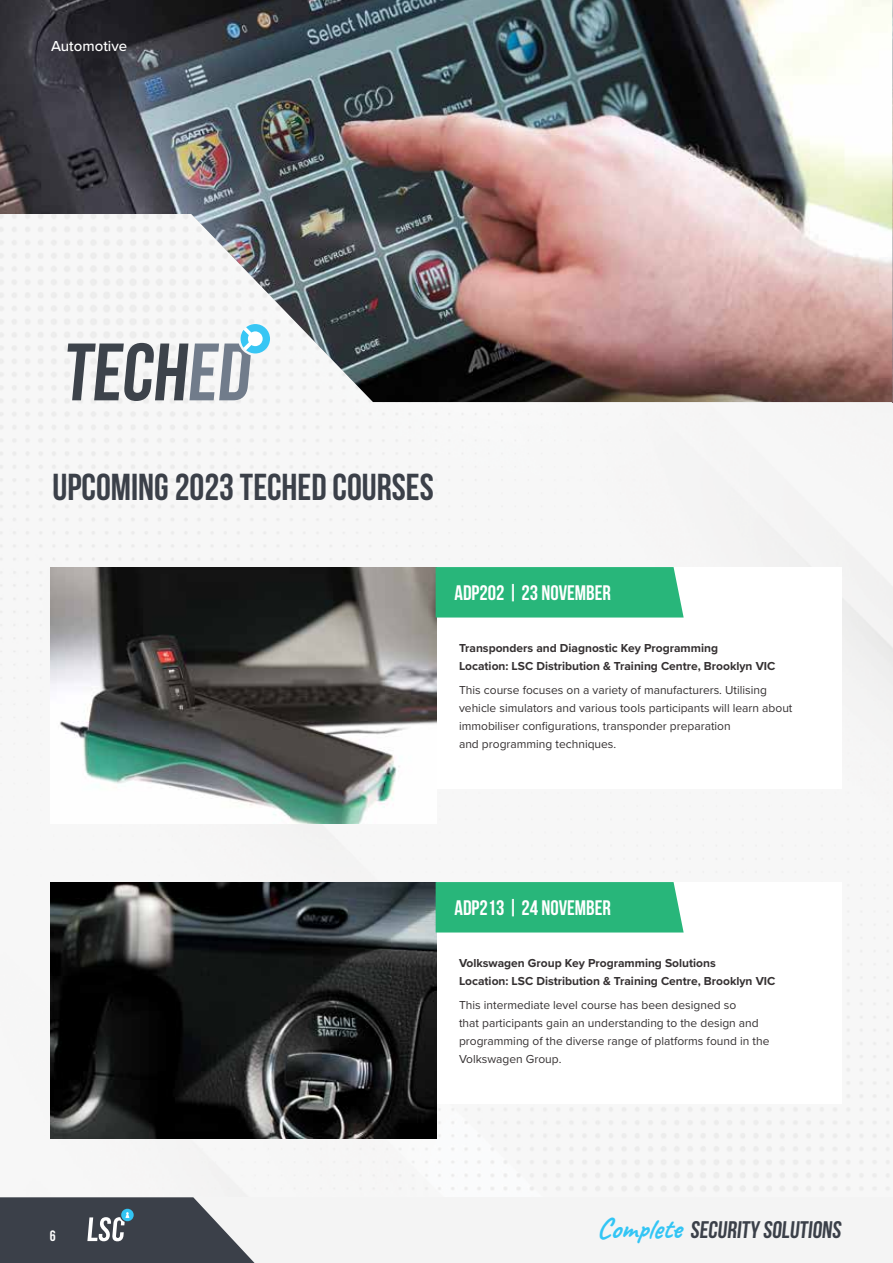
<style>
.page{position:relative;width:893px;height:1263px;background:#fff}
.page>*{position:absolute;margin:0;border:0;box-sizing:border-box;transform-origin:0 0}
.t1{font:700 37.5px "Bebas Neue";color:#3b4049}
.t2{font:700 24px "Bebas Neue";color:#3b4049}
.t3{font:700 21px "Bebas Neue";color:#fff}
.t4{font:500 15px "Proxima Nova";color:#fff}
.t5{font:700 15px "Bebas Neue";color:#fff}
.t6{font:12px/18px "Proxima Nova";color:#353132}
.t7{font:700 12px/18px "Proxima Nova";color:#353132}
.s1{font-family:"Caveat";font-size:28.5px;color:#32c5f4}
</style>
<div class="page">
<img style="left:0;top:403px;width:893px;height:794px">
<hr style="left:892px;top:0;width:1px;height:402px;background:#000">
<img style="left:0;top:0;width:892px;height:403px">
<div style="left:63px;top:1197px;width:830px;height:66px;background:#f4f4f4"></div>
<svg style="left:0;top:1197px;width:255px;height:66px;background:#565c63"></svg>
<svg style="left:67px;top:324px;width:203px;height:77px"></svg>
<div style="left:50px;top:567px;width:792px;height:221px;background:#fff"></div>
<div style="left:50px;top:882px;width:792px;height:221px;background:#fff"></div>
<img style="left:50px;top:567px;width:386px;height:257px">
<img style="left:50px;top:882px;width:386px;height:257px">
<div style="left:436px;top:567px;width:248px;height:50px;background:#28b67a"></div>
<div style="left:436px;top:882px;width:248px;height:50px;background:#28b67a"></div>
<p class="t4" style="left:51px;top:35px;width:78px">Automotive</p>
<h1 class="t1" style="left:52px;top:467px;width:383px">UPCOMING 2023 TECHED COURSES</h1>
<h3 class="t3" style="left:454px;top:582px;width:158px">ADP202 | 23 NOVEMBER</h3>
<p class="t7" style="left:459px;top:639px;width:318px">Transponders and Diagnostic Key Programming<br>Location: LSC Distribution &amp; Training Centre, Brooklyn VIC</p>
<p class="t6" style="left:459px;top:680px;width:335px">This course focuses on a variety of manufacturers. Utilising vehicle simulators and various tools participants will learn about immobiliser configurations, transponder preparation<br>and programming techniques.</p>
<h3 class="t3" style="left:454px;top:896px;width:158px">ADP213 | 24 NOVEMBER</h3>
<p class="t7" style="left:459px;top:954px;width:318px">Volkswagen Group Key Programming Solutions<br>Location: LSC Distribution &amp; Training Centre, Brooklyn VIC</p>
<p class="t6" style="left:459px;top:995px;width:312px">This intermediate level course has been designed so<br>that participants gain an understanding to the design and programming of the diverse range of platforms found in the Volkswagen Group.</p>
<p class="t5" style="left:50px;top:1228px;width:7px">6</p>
<h2 class="t2" style="left:596px;top:1217px;width:249px"><span class="s1">Complete</span> SECURITY SOLUTIONS</h2>
</div>
